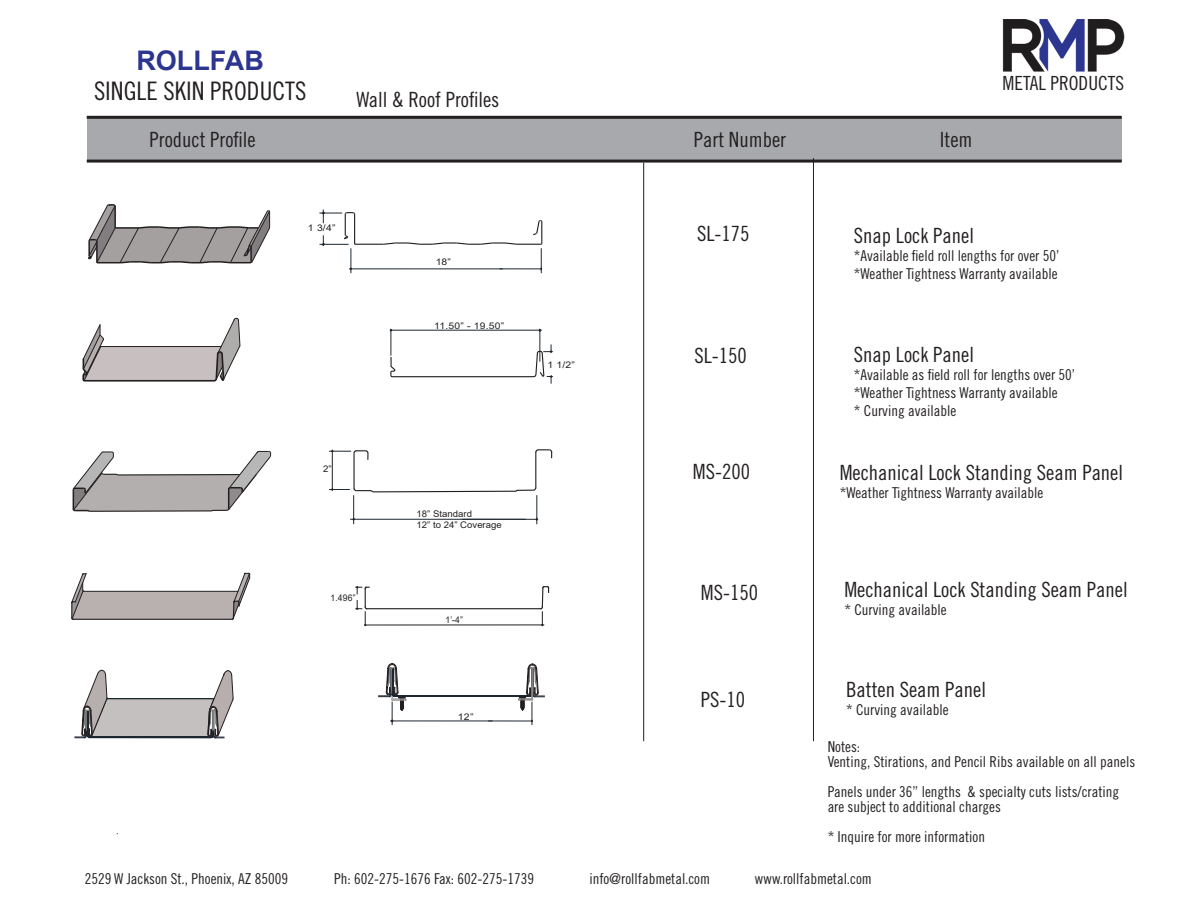
<style>
.page{position:relative;width:1188px;height:918px;background:#fff}
.page>*{position:absolute;margin:0;border:0;box-sizing:border-box;transform-origin:0 0}
.t1{font:700 27px "Arial";color:#2c3590}
.t2{font:25.5px "Trade Gothic LT Std Cn 18";color:#231f20}
.t3{font:21px "Trade Gothic LT Std Cn 18";color:#231f20}
.t4{font:19.5px "Trade Gothic LT Std Cn 18";color:#231f20}
.t5{font:15px/18px "Trade Gothic LT Std Cn 18";color:#231f20}
.t6{font:9.15px/10.9px "Arial";color:#231f20;scale:1.05 1}
.t7{font:9.15px "Arial";color:#231f20;scale:1.13 1}
.t8{font:9.15px "Arial";color:#231f20;scale:.94 1}
.t9{font:9.15px "Arial";color:#231f20;scale:1.15 1}
</style>
<div class="page">
<div style="left:87px;top:117px;width:1035px;height:44px;background:#a8a9ad"></div>
<hr style="left:87px;top:116px;width:1035px;height:3px;background:#231f20">
<hr style="left:813px;top:158px;width:1px;height:583px;background:#231f20">
<img style="left:1002px;top:20px;width:123px;height:52px">
<hr style="left:332px;top:450px;width:1px;height:39px;background:#231f20">
<hr style="left:391px;top:721px;width:101px;height:1px;background:#1d2730">
<hr style="left:489px;top:721px;width:43px;height:1px;background:#1d2730">
<hr style="left:395px;top:695px;width:135px;height:1px;background:#1d2730">
<div style="left:394px;top:696px;width:137px;height:1px;border:1px solid #1d2730"></div>
<svg style="left:519px;top:664px;width:25px;height:61px"></svg>
<hr style="left:87px;top:160px;width:1035px;height:3px;background:#231f20">
<svg style="left:75px;top:670px;width:159px;height:69px"></svg>
<svg style="left:88px;top:204px;width:183px;height:60px"></svg>
<svg style="left:330px;top:450px;width:39px;height:10px"></svg>
<hr style="left:353px;top:453px;width:2px;height:36px;background:#231f20">
<svg style="left:330px;top:487px;width:208px;height:37px"></svg>
<hr style="left:535px;top:452px;width:1px;height:36px;background:#231f20">
<svg style="left:535px;top:449px;width:18px;height:9px"></svg>
<svg style="left:82px;top:318px;width:158px;height:64px"></svg>
<hr style="left:367px;top:608px;width:174px;height:1px;background:#231f20">
<hr style="left:365px;top:625px;width:179px;height:1px;background:#231f20">
<svg style="left:71px;top:572px;width:179px;height:48px"></svg>
<svg style="left:356px;top:586px;width:13px;height:40px"></svg>
<svg style="left:540px;top:586px;width:10px;height:40px"></svg>
<svg style="left:390px;top:329px;width:162px;height:54px"></svg>
<svg style="left:379px;top:663px;width:27px;height:61px"></svg>
<svg style="left:319px;top:210px;width:223px;height:63px"></svg>
<hr style="left:643px;top:163px;width:1px;height:578px;background:#231f20">
<svg style="left:72px;top:451px;width:199px;height:61px"></svg>
<h1 class="t1" style="left:136px;top:41px;width:129px">ROLLFAB</h1>
<h2 class="t2" style="left:94px;top:76px;width:214px">SINGLE SKIN PRODUCTS</h2>
<h3 class="t3" style="left:150px;top:127px;width:108px">Product Profile</h3>
<h3 class="t3" style="left:694px;top:127px;width:94px">Part Number</h3>
<h3 class="t3" style="left:940px;top:127px;width:34px">Item</h3>
<h3 class="t3" style="left:356px;top:87px;width:145px">Wall &amp; Roof Profiles</h3>
<h3 class="t4" style="left:1002px;top:72px;width:123px">METAL PRODUCTS</h3>
<p class="t7" style="left:308px;top:222px;width:26px">1 3/4”</p>
<p class="t6" style="left:323px;top:464px;width:10px">2”</p>
<p class="t8" style="left:330px;top:592px;width:28px">1.496”</p>
<p class="t7" style="left:436px;top:255px;width:15px">18”</p>
<p class="t7" style="left:434px;top:320px;width:64px">11.50” - 19.50”</p>
<p class="t7" style="left:547px;top:358px;width:26px">1 1/2”</p>
<p class="t6" style="left:417px;top:508px;width:83px">18” Standard<br>12” to 24” Coverage</p>
<p class="t8" style="left:446px;top:613px;width:20px">1’-4”</p>
<p class="t9" style="left:458px;top:710px;width:15px">12”</p>
<h3 class="t3" style="left:697px;top:221px;width:54px">SL-175</h3>
<h3 class="t3" style="left:854px;top:223px;width:122px">Snap Lock Panel</h3>
<p class="t5" style="left:854px;top:246px;width:207px">*Available field roll lengths for over 50’ *Weather Tightness Warranty available</p>
<h3 class="t3" style="left:694px;top:343px;width:54px">SL-150</h3>
<h3 class="t3" style="left:854px;top:342px;width:122px">Snap Lock Panel</h3>
<p class="t5" style="left:854px;top:365px;width:223px">*Available as field roll for lengths over 50’ *Weather Tightness Warranty available<br>* Curving available</p>
<h3 class="t3" style="left:693px;top:459px;width:59px">MS-200</h3>
<h3 class="t3" style="left:840px;top:460px;width:285px">Mechanical Lock Standing Seam Panel</h3>
<p class="t5" style="left:840px;top:484px;width:205px">*Weather Tightness Warranty available</p>
<h3 class="t3" style="left:701px;top:580px;width:59px">MS-150</h3>
<h3 class="t3" style="left:844px;top:577px;width:285px">Mechanical Lock Standing Seam Panel</h3>
<p class="t5" style="left:844px;top:601px;width:104px">* Curving available</p>
<h3 class="t3" style="left:701px;top:687px;width:46px">PS-10</h3>
<h3 class="t3" style="left:846px;top:677px;width:141px">Batten Seam Panel</h3>
<p class="t5" style="left:846px;top:700px;width:104px">* Curving available</p>
<p class="t5" style="left:828px;top:739px;width:309px;line-height:15px">Notes:<br>Venting, Stirations, and Pencil Ribs available on all panels</p>
<p class="t5" style="left:828px;top:784px;width:293px;line-height:15px">Panels under 36” lengths &amp; specialty cuts lists/crating are subject to additional charges</p>
<p class="t5" style="left:828px;top:828px;width:159px">* Inquire for more information</p>
<p class="t5" style="left:85px;top:870px;width:205px">2529 W Jackson St., Phoenix, AZ 85009</p>
<p class="t5" style="left:334px;top:870px;width:201px">Ph: 602-275-1676 Fax: 602-275-1739</p>
<p class="t5" style="left:590px;top:870px;width:122px">info@rollfabmetal.com</p>
<p class="t5" style="left:755px;top:870px;width:118px">www.rollfabmetal.com</p>
</div>
